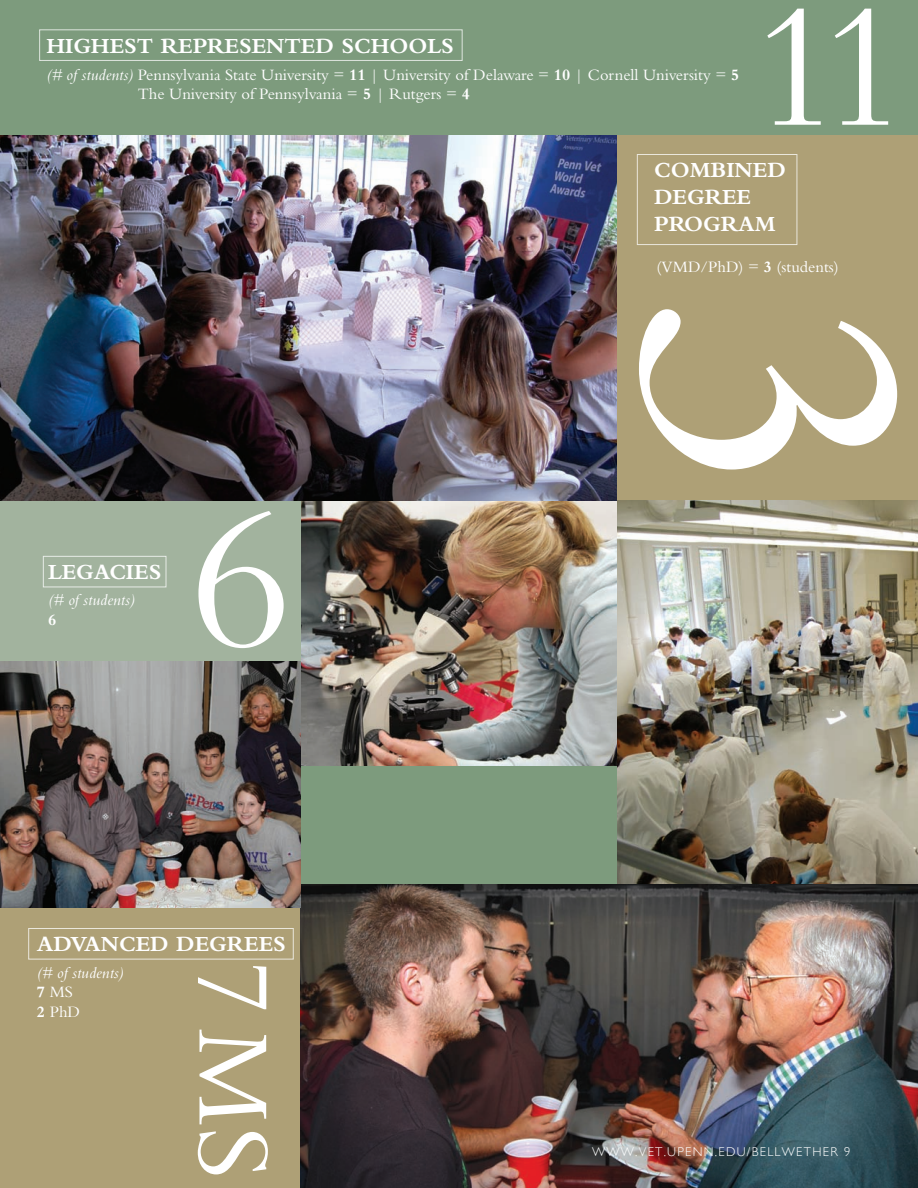
<style>
.page{position:relative;width:918px;height:1188px;background:#fff}
.page>*{position:absolute;margin:0;border:0;box-sizing:border-box;transform-origin:0 0}
.t1{font:396.75px "Bembo";color:#fff}
.t2{font:210.75px "Bembo";color:#fff}
.t3{font:182.25px "Bembo";color:#fff}
.t4{font:107.4px "Bembo";color:#fff}
.t5{font:700 22.5px/27px "Bembo";letter-spacing:.165em;color:#fff}
.t6{font:700 22.5px "Bembo";letter-spacing:.19em;color:#fff}
.t7{font:16.5px/19.8px "Bembo";color:#fff}
.t8{font:italic 16.5px/19.8px "Bembo";color:#fff}
.t9{font:300 12.75px "Gill Sans";letter-spacing:.1em;color:#fff}
.s1{font-style:italic}
.s2{font-weight:700}
.s3{font-weight:700;font-style:normal}
.s4{font-style:normal}
</style>
<div class="page">
<img style="left:301px;top:501px;width:316px;height:265px">
<div style="left:0;top:906px;width:301px;height:282px;background:#aea076"></div>
<img style="left:301px;top:884px;width:617px;height:304px">
<img style="left:0;top:135px;width:617px;height:366px">
<div style="left:617px;top:135px;width:301px;height:366px;background:#aea076"></div>
<div style="left:0;top:0;width:918px;height:135px;background:#7d9b7d"></div>
<div style="left:39px;top:29px;width:424px;height:32px;border:1px solid #fff"></div>
<div style="left:0;top:501px;width:301px;height:169px;background:#a2b39e"></div>
<div style="left:301px;top:766px;width:321px;height:118px;background:#7d9b7d"></div>
<div style="left:637px;top:154px;width:160px;height:91px;border:1px solid #fff"></div>
<div style="left:43px;top:556px;width:123px;height:31px;border:1px solid #fff"></div>
<div style="left:28px;top:928px;width:266px;height:31px;border:1px solid #fff"></div>
<img style="left:0;top:662px;width:301px;height:245px">
<img style="left:617px;top:501px;width:301px;height:383px">
<p class="t5" style="left:46px;top:32px;width:312px">HIGHEST REPRESENTED SCH</p>
<p class="t5" style="left:390px;top:32px;width:66px">OOLS</p>
<p class="t7" style="left:138px;top:64px;width:603px;text-indent:-91px"><span class="s1">(# of students)</span> Pennsylvania State University = <span class="s2">11</span> | University of Delaware = <span class="s2">10</span> | Cornell University = <span class="s2">5<br></span>The University of Pennsylvania = <span class="s2">5</span> | Rutgers = <span class="s2">4</span></p>
<p class="t3" style="left:751px;top:-39px;width:158px">11</p>
<p class="t5" style="left:654px;top:156px;width:128px">COMBINED<br>DEGREE</p>
<p class="t5" style="left:654px;top:210px;width:122px">PROGRAM</p>
<p class="t7" style="left:657px;top:256px;width:184px">(VMD/PhD) = <span class="s2">3</span> (students)</p>
<p class="t6" style="left:48px;top:559px;width:115px">LEGACIES</p>
<p class="t8" style="left:48px;top:590px;width:88px">(# of students)<br><span class="s3">6</span></p>
<p class="t2" style="left:189px;top:456px;width:105px">6</p>
<p class="t5" style="left:37px;top:930px;width:18px">ADV</p>
<p class="t5" style="left:84px;top:930px;width:203px">ANCED DEGREES</p>
<p class="t8" style="left:37px;top:962px;width:88px">(# of students)<br><span class="s3">7</span> <span class="s4">MS<br></span><span class="s3">2</span> <span class="s4">PhD</span></p>
<p class="t4" style="left:296px;top:962px;width:219px;rotate:90deg">7 MS</p>
<p class="t1" style="left:1000px;top:296px;width:196px;rotate:90deg">3</p>
<p class="t9" style="left:592px;top:1145px;width:260px">WWW.VET.UPENN.EDU/BELLWETHER 9</p>
</div>
